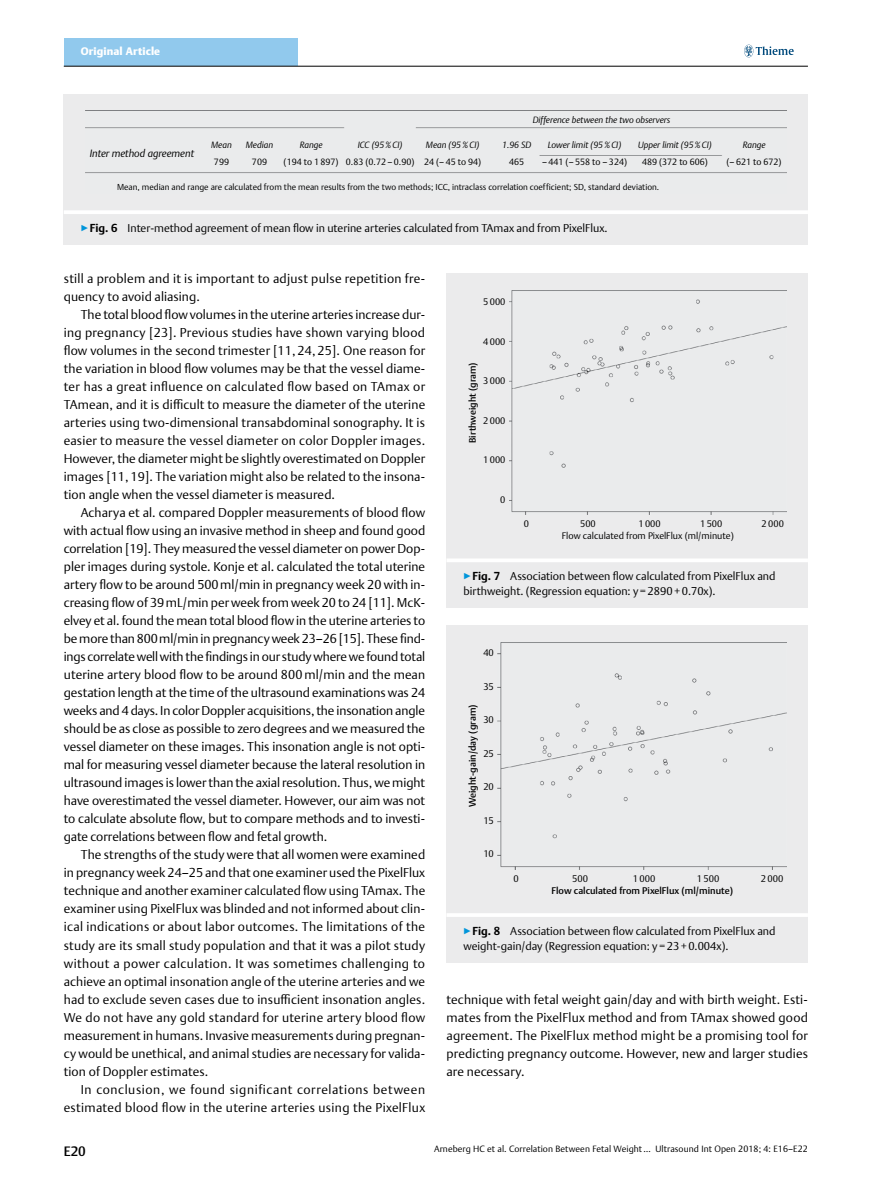
<style>
.page{position:relative;width:893px;height:1191px;background:#fff}
.page>*{position:absolute;margin:0;border:0;box-sizing:border-box;transform-origin:0 0}
.t1{font:500 13.5px "Thieme Argo 2011";color:#000}
.t2{font:300 12.75px/18px "Thieme Argo 2011";letter-spacing:.01em;color:#000;text-align:justify}
.t3{font:300 12.75px/18px "Thieme Argo 2011";letter-spacing:.03em;color:#000;text-align:right}
.t4{font:300 11.25px/15px "Thieme Argo 2011";color:#000}
.t5{font:900 10.8px "Thieme Argo 2011";letter-spacing:.01em;color:#fff}
.t6{font:italic 300 10.5px "Thieme Argo 2011";color:#000}
.t7{font:500 9.45px "Thieme Argo 2011";color:#000}
.t8{font:300 9.45px "Thieme Argo 2011";color:#000}
.t9{font:300 9.3px "Thieme Argo 2011";color:#000}
.t10{font:500 9.3px "Thieme Argo 2011";color:#000}
.t11{font:300 9px "Thieme Argo 2011";color:#000}
.t12{font:italic 300 9px "Thieme Argo 2011";color:#000}
.t13{font:300 8.55px "Thieme Argo 2011";color:#000}
.s1{color:#0095da}
.s2{font-weight:700}
</style>
<div class="page">
<div style="left:64px;top:38px;width:234px;height:28px;background:#91c9ed"></div>
<svg style="left:744px;top:45px;width:50px;height:12px"></svg>
<hr style="left:64px;top:66px;width:744px;height:1px;background:#000">
<div style="left:64px;top:94px;width:744px;height:116px;background:#ebebec"></div>
<div style="left:64px;top:210px;width:744px;height:35px;background:#ebebec"></div>
<hr style="left:64px;top:210px;width:744px;height:4px;background:#fff">
<div style="left:446px;top:274px;width:362px;height:284px;background:#ebebec"></div>
<img style="left:509px;top:291px;width:278px;height:224px">
<div style="left:446px;top:558px;width:362px;height:50px;background:#ebebec"></div>
<hr style="left:446px;top:558px;width:362px;height:4px;background:#fff">
<div style="left:446px;top:625px;width:362px;height:288px;background:#ebebec"></div>
<img style="left:498px;top:642px;width:289px;height:227px">
<div style="left:446px;top:913px;width:362px;height:49px;background:#ebebec"></div>
<hr style="left:446px;top:913px;width:362px;height:4px;background:#fff">
<p class="t5" style="left:81px;top:44px;width:81px">Original Article</p>
<p class="t12" style="left:533px;top:114px;width:139px">Difference between the two observers</p>
<p class="t12" style="left:246px;top:139px;width:29px">Median</p>
<p class="t11" style="left:252px;top:155px;width:17px">709</p>
<p class="t12" style="left:358px;top:139px;width:46px">ICC (95%CI)</p>
<p class="t11" style="left:346px;top:155px;width:70px">0.83 (0.72– 0.90)</p>
<p class="t12" style="left:426px;top:139px;width:55px">Mean (95%CI)</p>
<p class="t11" style="left:424px;top:155px;width:59px">24 (– 45 to 94)</p>
<p class="t12" style="left:548px;top:139px;width:75px">Lower limit (95%CI)</p>
<p class="t11" style="left:542px;top:155px;width:86px">–441 (– 558 to –324)</p>
<p class="t12" style="left:638px;top:139px;width:75px">Upper limit (95%CI)</p>
<p class="t11" style="left:642px;top:155px;width:67px">489 (372 to 606)</p>
<p class="t12" style="left:502px;top:139px;width:30px">1.96 SD</p>
<p class="t11" style="left:509px;top:155px;width:17px">465</p>
<p class="t12" style="left:211px;top:139px;width:22px">Mean</p>
<p class="t11" style="left:214px;top:155px;width:17px">799</p>
<p class="t13" style="left:117px;top:182px;width:543px">Mean, median and range are calculated from the mean results from the two methods; ICC, intraclass correlation coefficient; SD, standard deviation.</p>
<p class="t12" style="left:300px;top:139px;width:24px">Range</p>
<p class="t11" style="left:284px;top:155px;width:57px">(194 to 1 897)</p>
<p class="t6" style="left:90px;top:147px;width:106px">Inter method agreement</p>
<p class="t12" style="left:743px;top:139px;width:24px">Range</p>
<p class="t11" style="left:727px;top:155px;width:57px">(– 621 to 672)</p>
<p class="t4" style="left:81px;top:220px;width:528px"><span class="s1">▶</span><span class="s2">Fig. 6</span> Inter-method agreement of mean flow in uterine arteries calculated from TAmax and from PixelFlux.</p>
<p class="t2" style="left:64px;top:269px;width:363px">still a problem and it is important to adjust pulse repetition fre&shy;quency to avoid aliasing.</p>
<p class="t2" style="left:64px;top:305px;width:363px;text-indent:17px">The total blood flow volumes in the uterine arteries increase dur&shy;ing pregnancy [23]. Previous studies have shown varying blood flow volumes in the second trimester [11, 24, 25]. One reason for the variation in blood flow volumes may be that the vessel diame&shy;ter has a great influence on calculated flow based on TAmax or TAmean, and it is difficult to measure the diameter of the uterine arteries using two-dimensional transabdominal sonography. It is easier to measure the vessel diameter on color Doppler images.<br>However, the diameter might be slightly overestimated on Doppler images [11, 19]. The variation might also be related to the insona&shy;tion angle when the vessel diameter is measured.</p>
<p class="t2" style="left:64px;top:503px;width:363px;text-indent:17px">Acharya et al. compared Doppler measurements of blood flow with actual flow using an invasive method in sheep and found good correlation [19]. They measured the vessel diameter on power Dop&shy;pler images during systole. Konje et al. calculated the total uterine artery flow to be around 500ml/min in pregnancy week 20 with in&shy;creasing flow of 39mL/min per week from week 20 to 24 [11]. McK&shy;elvey et al. found the mean total blood flow in the uterine arteries to be more than 800ml/min in pregnancy week 23–26 [15]. These find&shy;ings correlate well with the findings in our study where we found total uterine artery blood flow to be around 800ml/min and the mean gestation length at the time of the ultrasound examinations was 24 weeks and 4 days. In color Doppler acquisitions, the insonation angle should be as close as possible to zero degrees and we measured the vessel diameter on these images. This insonation angle is not opti&shy;mal for measuring vessel diameter because the lateral resolution in ultrasound images is lower than the axial resolution. Thus, we might have overestimated the vessel diameter. However, our aim was not to calculate absolute flow, but to compare methods and to investi&shy;gate correlations between flow and fetal growth.</p>
<p class="t2" style="left:64px;top:845px;width:363px;text-indent:17px">The strengths of the study were that all women were examined in pregnancy week 24–25 and that one examiner used the PixelFlux technique and another examiner calculated flow using TAmax. The examiner using PixelFlux was blinded and not informed about clin&shy;ical indications or about labor outcomes. The limitations of the study are its small study population and that it was a pilot study without a power calculation. It was sometimes challenging to achieve an optimal insonation angle of the uterine arteries and we had to exclude seven cases due to insufficient insonation angles.<br>We do not have any gold standard for uterine artery blood flow measurement in humans. Invasive measurements during pregnan&shy;cy would be unethical, and animal studies are necessary for valida&shy;tion of Doppler estimates.</p>
<p class="t3" style="left:64px;top:1079px;width:363px">In conclusion, we found significant correlations between estimated blood flow in the uterine arteries using the PixelFlux</p>
<p class="t9" style="left:483px;top:295px;width:24px">5000</p>
<p class="t9" style="left:483px;top:335px;width:24px">4000</p>
<p class="t9" style="left:483px;top:375px;width:24px">3000</p>
<p class="t9" style="left:483px;top:414px;width:24px">2000</p>
<p class="t9" style="left:483px;top:454px;width:24px">1000</p>
<p class="t10" style="left:466px;top:443px;width:82px;rotate:-90deg">Birthweight (gram)</p>
<p class="t9" style="left:500px;top:493px;width:7px">0</p>
<p class="t9" style="left:524px;top:517px;width:7px">0</p>
<p class="t9" style="left:580px;top:517px;width:17px">500</p>
<p class="t9" style="left:638px;top:517px;width:24px">1000</p>
<p class="t9" style="left:700px;top:517px;width:24px">1500</p>
<p class="t9" style="left:762px;top:517px;width:24px">2000</p>
<p class="t9" style="left:562px;top:530px;width:173px">Flow calculated from PixelFlux (ml/minute)</p>
<p class="t4" style="left:463px;top:568px;width:314px"><span class="s1">▶</span><span class="s2">Fig. 7</span> Association between flow calculated from PixelFlux and birthweight. (Regression equation: y=2890+0.70x).</p>
<p class="t8" style="left:483px;top:646px;width:12px">40</p>
<p class="t8" style="left:483px;top:680px;width:12px">35</p>
<p class="t8" style="left:483px;top:713px;width:12px">30</p>
<p class="t8" style="left:483px;top:747px;width:12px">25</p>
<p class="t8" style="left:483px;top:780px;width:12px">20</p>
<p class="t8" style="left:483px;top:814px;width:12px">15</p>
<p class="t8" style="left:483px;top:847px;width:12px">10</p>
<p class="t7" style="left:466px;top:807px;width:104px;rotate:-90deg">Weight-gain/day (gram)</p>
<p class="t8" style="left:513px;top:872px;width:7px">0</p>
<p class="t8" style="left:572px;top:872px;width:17px">500</p>
<p class="t8" style="left:633px;top:872px;width:24px">1 000</p>
<p class="t8" style="left:697px;top:872px;width:24px">1 500</p>
<p class="t8" style="left:761px;top:872px;width:24px">2 000</p>
<p class="t7" style="left:552px;top:884px;width:183px">Flow calculated from PixelFlux (ml/minute)</p>
<p class="t4" style="left:463px;top:923px;width:314px"><span class="s1">▶</span><span class="s2">Fig. 8</span> Association between flow calculated from PixelFlux and weight-gain/day (Regression equation: y=23+0.004x).</p>
<p class="t2" style="left:446px;top:989px;width:363px">technique with fetal weight gain/day and with birth weight. Esti&shy;mates from the PixelFlux method and from TAmax showed good agreement. The PixelFlux method might be a promising tool for predicting pregnancy outcome. However, new and larger studies are necessary.</p>
<p class="t1" style="left:64px;top:1142px;width:24px">E20</p>
<p class="t11" style="left:434px;top:1143px;width:375px">Arneberg HC et al. Correlation Between Fetal Weight … Ultrasound Int Open 2018; 4: E16–E22</p>
</div>
